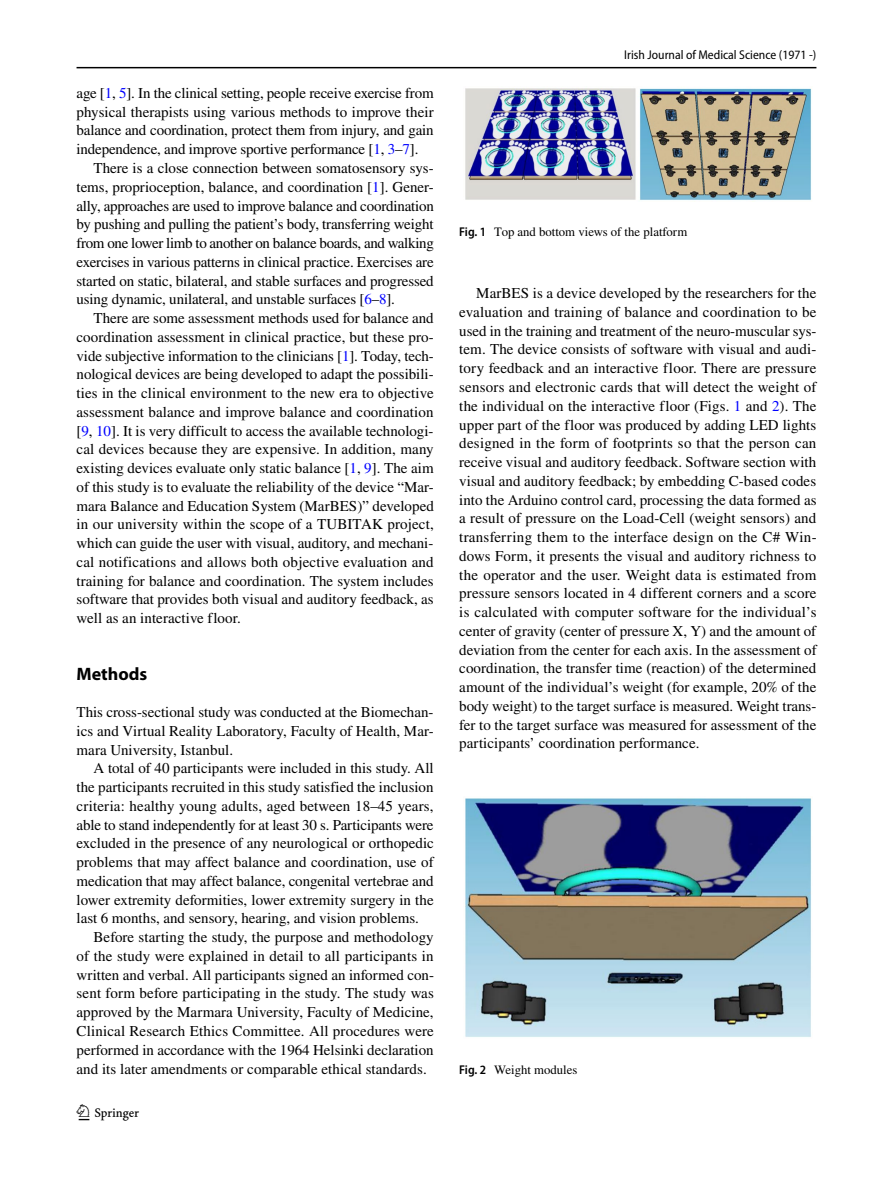
<style>
.page{position:relative;width:893px;height:1187px;background:#fff}
.page>*{position:absolute;margin:0;border:0;box-sizing:border-box;transform-origin:0 0}
.t1{font:22.5px "Springnew Regular 2";color:#000}
.t2{font:700 18px "Myriad Pro";color:#000}
.t3{font:15px/18.8px "STIX";color:#000;text-align:justify}
.t4{font:12.75px "STIX";color:#000}
.t5{font:semi-condensed 12.75px "Myriad Pro";color:#000}
.s1{color:#00f}
.s2{font-family:"Myriad Pro";font-weight:600;font-stretch:semi-condensed}
</style>
<div class="page">
<hr style="left:77px;top:67px;width:739px;height:1px;background:#000">
<img style="left:465px;top:88px;width:347px;height:112px">
<img style="left:465px;top:798px;width:347px;height:239px">
<p class="t3" style="left:77px;top:84px;width:359px">age [<span class="s1">1</span>, <span class="s1">5</span>]. In the clinical setting, people receive exercise from physical therapists using various methods to improve their balance and coordination, protect them from injury, and gain independence, and improve sportive performance [<span class="s1">1</span>, <span class="s1">3</span>–<span class="s1">7</span>].</p>
<p class="t3" style="left:77px;top:159px;width:359px;text-indent:17px">There is a close connection between somatosensory sys&shy;tems, proprioception, balance, and coordination [<span class="s1">1</span>]. Gener&shy;ally, approaches are used to improve balance and coordination by pushing and pulling the patient’s body, transferring weight from one lower limb to another on balance boards, and walking exercises in various patterns in clinical practice. Exercises are started on static, bilateral, and stable surfaces and progressed using dynamic, unilateral, and unstable surfaces [<span class="s1">6</span>–<span class="s1">8</span>].</p>
<p class="t3" style="left:77px;top:309px;width:359px;text-indent:17px">There are some assessment methods used for balance and coordination assessment in clinical practice, but these pro&shy;vide subjective information to the clinicians [<span class="s1">1</span>]. Today, tech&shy;nological devices are being developed to adapt the possibili&shy;ties in the clinical environment to the new era to objective assessment balance and improve balance and coordination [<span class="s1">9</span>, <span class="s1">10</span>]. It is very difficult to access the available technologi&shy;cal devices because they are expensive. In addition, many existing devices evaluate only static balance [<span class="s1">1</span>, <span class="s1">9</span>]. The aim of this study is to evaluate the reliability of the device “Mar&shy;mara Balance and Education System (MarBES)” developed in our university within the scope of a TUBITAK project, which can guide the user with visual, auditory, and mechani&shy;cal notifications and allows both objective evaluation and training for balance and coordination. The system includes software that provides both visual and auditory feedback, as well as an interactive floor.</p>
<p class="t2" style="left:77px;top:661px;width:72px">Methods</p>
<p class="t3" style="left:77px;top:703px;width:359px">This cross-sectional study was conducted at the Biomechan&shy;ics and Virtual Reality Laboratory, Faculty of Health, Mar&shy;mara University, Istanbul.</p>
<p class="t3" style="left:77px;top:759px;width:359px;text-indent:17px">A total of 40 participants were included in this study. All the participants recruited in this study satisfied the inclusion criteria: healthy young adults, aged between 18–45 years, able to stand independently for at least 30 s. Participants were excluded in the presence of any neurological or orthopedic problems that may affect balance and coordination, use of medication that may affect balance, congenital vertebrae and lower extremity deformities, lower extremity surgery in the last 6 months, and sensory, hearing, and vision problems.</p>
<p class="t3" style="left:77px;top:928px;width:359px;text-indent:17px">Before starting the study, the purpose and methodology of the study were explained in detail to all participants in written and verbal. All participants signed an informed con&shy;sent form before participating in the study. The study was approved by the Marmara University, Faculty of Medicine, Clinical Research Ethics Committee. All procedures were performed in accordance with the 1964 Helsinki declaration and its later amendments or comparable ethical standards.</p>
<h1 class="t1" style="left:79px;top:1104px;width:62px">1 3</h1>
<p class="t5" style="left:624px;top:48px;width:194px">Irish Journal of Medical Science (1971 -)</p>
<p class="t4" style="left:459px;top:223px;width:229px"><span class="s2">Fig. 1</span> Top and bottom views of the platform</p>
<p class="t3" style="left:459px;top:285px;width:359px;text-indent:17px">MarBES is a device developed by the researchers for the evaluation and training of balance and coordination to be used in the training and treatment of the neuro-muscular sys&shy;tem. The device consists of software with visual and audi&shy;tory feedback and an interactive floor. There are pressure sensors and electronic cards that will detect the weight of the individual on the interactive floor (Figs. <span class="s1">1</span> and <span class="s1">2</span>). The upper part of the floor was produced by adding LED lights designed in the form of footprints so that the person can receive visual and auditory feedback. Software section with visual and auditory feedback; by embedding C-based codes into the Arduino control card, processing the data formed as a result of pressure on the Load-Cell (weight sensors) and transferring them to the interface design on the C# Win&shy;dows Form, it presents the visual and auditory richness to the operator and the user. Weight data is estimated from pressure sensors located in 4 different corners and a score is calculated with computer software for the individual’s center of gravity (center of pressure X, Y) and the amount of deviation from the center for each axis. In the assessment of coordination, the transfer time (reaction) of the determined amount of the individual’s weight (for example, 20% of the body weight) to the target surface is measured. Weight trans&shy;fer to the target surface was measured for assessment of the participants’ coordination performance.</p>
<p class="t4" style="left:459px;top:1060px;width:120px"><span class="s2">Fig. 2</span> Weight modules</p>
</div>
